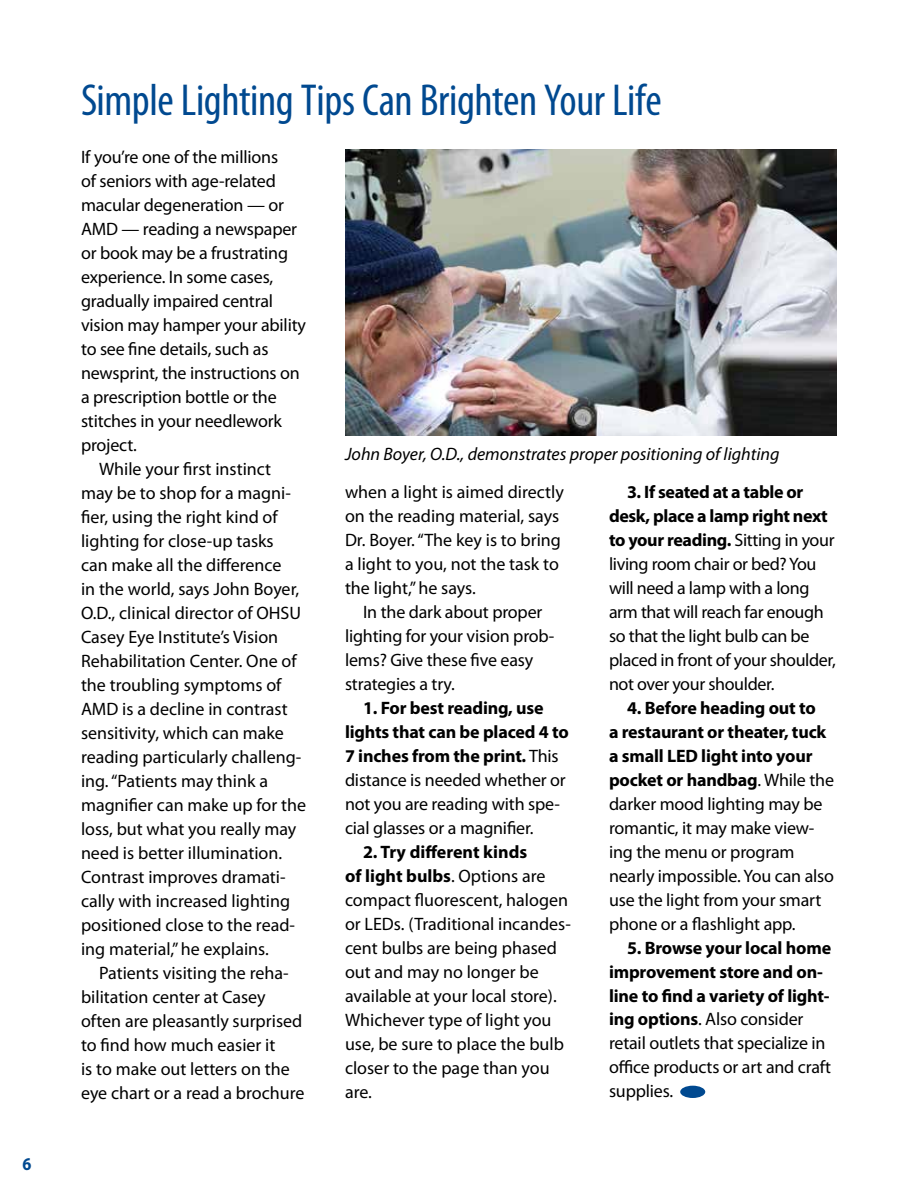
<style>
.page{position:relative;width:918px;height:1188px;background:#fff}
.page>*{position:absolute;margin:0;border:0;box-sizing:border-box;transform-origin:0 0}
.t1{font:condensed 45px "Myriad Pro";letter-spacing:-.01em;color:#004990}
.t2{font:18px/24px "Myriad Pro";letter-spacing:-.005em;color:#000}
.t3{font:700 18px/24px "Myriad Pro";letter-spacing:-.01em;color:#000}
.t4{font:italic 18px "Myriad Pro";color:#000}
.t5{font:700 18px "Myriad Pro";color:#004990;scale:.9 1}
.s1{font-weight:700}
.s2{font-weight:400}
</style>
<div class="page">
<div style="left:680px;top:1086px;width:25px;height:12px;background:#004990;border-radius:50%"></div>
<img style="left:345px;top:149px;width:492px;height:286px">
<p class="t5" style="left:23px;top:1152px;width:11px">6</p>
<h1 class="t1" style="left:81px;top:73px;width:582px">Simple Lighting Tips Can Brighten Your Life</h1>
<p class="t2" style="left:81px;top:145px;width:199px">If you’re one of the millions</p>
<p class="t2" style="left:81px;top:169px;width:196px">of seniors with age-related</p>
<p class="t2" style="left:81px;top:193px;width:205px">macular degeneration — or</p>
<p class="t2" style="left:81px;top:217px;width:218px">AMD — reading a newspaper</p>
<p class="t2" style="left:81px;top:241px;width:209px">or book may be a frustrating</p>
<p class="t2" style="left:81px;top:265px;width:194px">experience. In some cases,</p>
<p class="t2" style="left:81px;top:289px;width:194px">gradually impaired central</p>
<p class="t2" style="left:81px;top:313px;width:227px">vision may hamper your ability</p>
<p class="t2" style="left:81px;top:337px;width:189px">to see fine details, such as</p>
<p class="t2" style="left:81px;top:361px;width:220px">newsprint, the instructions on</p>
<p class="t2" style="left:81px;top:385px;width:197px">a prescription bottle or the</p>
<p class="t2" style="left:81px;top:409px;width:203px">stitches in your needlework</p>
<p class="t2" style="left:81px;top:433px;width:57px">project.</p>
<p class="t2" style="left:99px;top:457px;width:174px">While your first instinct</p>
<p class="t2" style="left:81px;top:480px;width:211px">may be to shop for a magni-</p>
<p class="t2" style="left:81px;top:504px;width:198px">fier, using the right kind of</p>
<p class="t2" style="left:81px;top:528px;width:194px">lighting for close-up tasks</p>
<p class="t2" style="left:81px;top:552px;width:202px">can make all the difference</p>
<p class="t2" style="left:81px;top:576px;width:220px">in the world, says John Boyer,</p>
<p class="t2" style="left:81px;top:600px;width:222px">O.D., clinical director of OHSU</p>
<p class="t2" style="left:81px;top:624px;width:199px">Casey Eye Institute’s Vision</p>
<p class="t2" style="left:81px;top:648px;width:217px">Rehabilitation Center. One of</p>
<p class="t2" style="left:81px;top:672px;width:202px">the troubling symptoms of</p>
<p class="t2" style="left:81px;top:696px;width:208px">AMD is a decline in contrast</p>
<p class="t2" style="left:81px;top:720px;width:204px">sensitivity, which can make</p>
<p class="t2" style="left:81px;top:744px;width:222px">reading particularly challeng-</p>
<p class="t2" style="left:81px;top:768px;width:189px">ing. “Patients may think a</p>
<p class="t2" style="left:81px;top:792px;width:227px">magnifier can make up for the</p>
<p class="t2" style="left:81px;top:816px;width:217px">loss, but what you really may</p>
<p class="t2" style="left:81px;top:840px;width:203px">need is better illumination.</p>
<p class="t2" style="left:81px;top:864px;width:206px">Contrast improves dramati-</p>
<p class="t2" style="left:81px;top:888px;width:211px">cally with increased lighting</p>
<p class="t2" style="left:81px;top:912px;width:216px">positioned close to the read-</p>
<p class="t2" style="left:81px;top:936px;width:189px">ing material,” he explains.</p>
<p class="t2" style="left:99px;top:960px;width:191px">Patients visiting the reha-</p>
<p class="t2" style="left:81px;top:984px;width:186px">bilitation center at Casey</p>
<p class="t2" style="left:81px;top:1008px;width:223px">often are pleasantly surprised</p>
<p class="t2" style="left:81px;top:1032px;width:196px">to find how much easier it</p>
<p class="t2" style="left:81px;top:1056px;width:210px">is to make out letters on the</p>
<p class="t2" style="left:81px;top:1080px;width:225px">eye chart or a read a brochure</p>
<p class="t4" style="left:345px;top:443px;width:436px">John Boyer, O.D., demonstrates proper positioning of lighting</p>
<p class="t2" style="left:609px;top:479px;width:228px;text-indent:18px"><span class="s1">3. If seated at a table or desk, place a lamp right next to your reading.</span> Sitting in your living room chair or bed? You will need a lamp with a long arm that will reach far enough so that the light bulb can be placed in front of your shoulder, not over your shoulder.</p>
<p class="t2" style="left:609px;top:695px;width:227px;text-indent:18px"><span class="s1">4. Before heading out to<br>a restaurant or theater, tuck a small LED light into your pocket or handbag</span>. While the darker mood lighting may be romantic, it may make view&shy;ing the menu or program nearly impossible. You can also use the light from your smart phone or a flashlight app.</p>
<p class="t3" style="left:609px;top:935px;width:224px;text-indent:18px">5. Browse your local home improvement store and on&shy;line to find a variety of light&shy;ing options<span class="s2">. Also consider retail outlets that specialize in office products or art and craft supplies.</span></p>
<p class="t2" style="left:345px;top:479px;width:220px">when a light is aimed directly on the reading material, says<br>Dr. Boyer. “The key is to bring a light to you, not the task to the light,” he says.</p>
<p class="t2" style="left:345px;top:599px;width:211px;text-indent:18px">In the dark about proper lighting for your vision prob&shy;lems? Give these five easy strategies a try.</p>
<p class="t2" style="left:345px;top:695px;width:225px;text-indent:18px"><span class="s1">1. For best reading, use lights that can be placed 4 to<br>7 inches from the print.</span> This distance is needed whether or not you are reading with spe&shy;cial glasses or a magnifier.</p>
<p class="t2" style="left:345px;top:839px;width:227px;text-indent:18px"><span class="s1">2. Try different kinds<br>of light bulbs</span>. Options are compact fluorescent, halogen or LEDs. (Traditional incandes&shy;cent bulbs are being phased out and may no longer be available at your local store).<br>Whichever type of light you use, be sure to place the bulb closer to the page than you are.</p>
</div>
